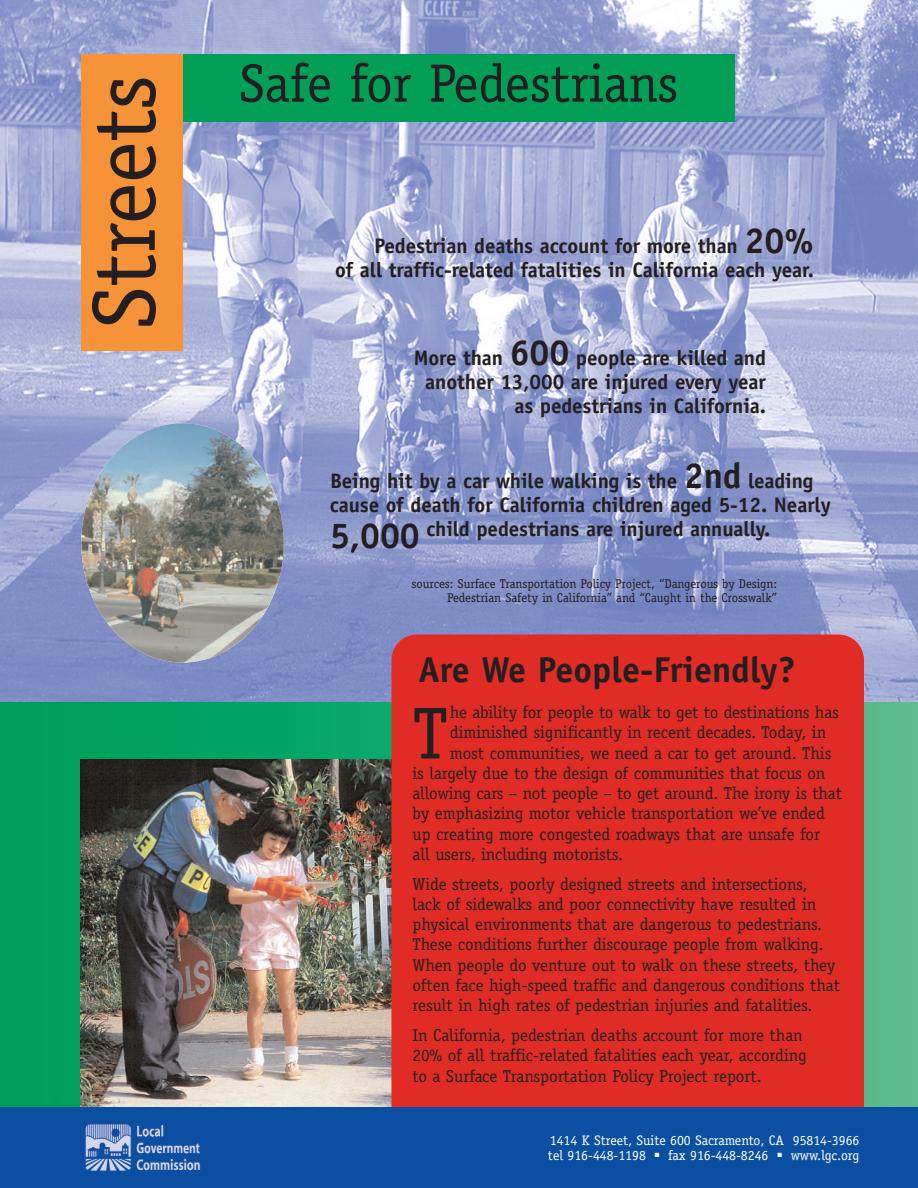
<style>
.page{position:relative;width:918px;height:1188px;background:#fff}
.page>*{position:absolute;margin:0;border:0;box-sizing:border-box;transform-origin:0 0}
.t1{font:90px "Officina Serif";letter-spacing:-.005em;color:#231f20}
.t2{font:73.65px "Officina Serif";color:#231f20}
.t3{font:54px "Officina Serif";letter-spacing:-.005em;color:#231f20}
.t4{font:700 36px "Officina Sans";color:#231f20}
.t5{font:700 21px/24px "Officina Sans";letter-spacing:-.005em;color:#231f20;text-align:right}
.t6{font:17.25px/20.2px "Officina Serif";letter-spacing:-.005em;color:#231f20}
.t7{font:13.8px/15px "Officina Serif";letter-spacing:-.005em;color:#fff}
.t8{font:12.75px/14.2px "Officina Serif";letter-spacing:-.005em;color:#231f20;text-align:right}
.s1{font-size:36px}
</style>
<div class="page">
<img style="left:0;top:0;width:918px;height:702px">
<div style="left:0;top:702px;width:7px;height:405px;background:#009e57"></div>
<div style="left:8px;top:702px;width:8px;height:405px;background:#009e58"></div>
<div style="left:17px;top:702px;width:8px;height:405px;background:#009e58"></div>
<div style="left:26px;top:702px;width:8px;height:405px;background:#009e59"></div>
<div style="left:35px;top:702px;width:8px;height:405px;background:#009f59"></div>
<div style="left:44px;top:702px;width:9px;height:405px;background:#009f5a"></div>
<div style="left:53px;top:702px;width:9px;height:405px;background:#009f59"></div>
<div style="left:62px;top:702px;width:9px;height:405px;background:#009f5a"></div>
<div style="left:71px;top:702px;width:9px;height:405px;background:#009f5a"></div>
<div style="left:81px;top:702px;width:8px;height:405px;background:#00a05b"></div>
<div style="left:90px;top:702px;width:8px;height:405px;background:#00a05b"></div>
<div style="left:99px;top:702px;width:8px;height:405px;background:#00a05c"></div>
<div style="left:108px;top:702px;width:8px;height:405px;background:#00a05d"></div>
<div style="left:117px;top:702px;width:8px;height:405px;background:#00a15d"></div>
<div style="left:126px;top:702px;width:8px;height:405px;background:#00a15e"></div>
<div style="left:135px;top:702px;width:8px;height:405px;background:#00a15e"></div>
<div style="left:144px;top:702px;width:8px;height:405px;background:#00a15f"></div>
<div style="left:153px;top:702px;width:8px;height:405px;background:#00a260"></div>
<div style="left:162px;top:702px;width:9px;height:405px;background:#00a260"></div>
<div style="left:171px;top:702px;width:9px;height:405px;background:#00a261"></div>
<div style="left:180px;top:702px;width:9px;height:405px;background:#00a261"></div>
<div style="left:189px;top:702px;width:9px;height:405px;background:#00a262"></div>
<div style="left:198px;top:702px;width:9px;height:405px;background:#00a362"></div>
<div style="left:208px;top:702px;width:8px;height:405px;background:#00a363"></div>
<div style="left:217px;top:702px;width:8px;height:405px;background:#00a363"></div>
<div style="left:226px;top:702px;width:8px;height:405px;background:#00a364"></div>
<div style="left:235px;top:702px;width:8px;height:405px;background:#00a465"></div>
<div style="left:244px;top:702px;width:8px;height:405px;background:#00a464"></div>
<div style="left:253px;top:702px;width:8px;height:405px;background:#00a464"></div>
<div style="left:262px;top:702px;width:8px;height:405px;background:#00a465"></div>
<div style="left:271px;top:702px;width:8px;height:405px;background:#00a465"></div>
<div style="left:280px;top:702px;width:8px;height:405px;background:#00a566"></div>
<div style="left:289px;top:702px;width:9px;height:405px;background:#01a566"></div>
<div style="left:298px;top:702px;width:9px;height:405px;background:#02a667"></div>
<div style="left:307px;top:702px;width:9px;height:405px;background:#03a668"></div>
<div style="left:316px;top:702px;width:9px;height:405px;background:#05a669"></div>
<div style="left:325px;top:702px;width:9px;height:405px;background:#06a669"></div>
<div style="left:335px;top:702px;width:8px;height:405px;background:#07a76a"></div>
<div style="left:344px;top:702px;width:8px;height:405px;background:#09a76b"></div>
<div style="left:353px;top:702px;width:8px;height:405px;background:#0aa76b"></div>
<div style="left:362px;top:702px;width:8px;height:405px;background:#0ba76b"></div>
<div style="left:371px;top:702px;width:8px;height:405px;background:#0da86c"></div>
<div style="left:380px;top:702px;width:8px;height:405px;background:#0ea86c"></div>
<svg style="left:389px;top:702px;width:3px;height:57px"></svg>
<div style="left:861px;top:702px;width:8px;height:405px;background:#59b98c"></div>
<div style="left:870px;top:702px;width:8px;height:405px;background:#5aba8d"></div>
<div style="left:879px;top:702px;width:8px;height:405px;background:#5bba8e"></div>
<div style="left:888px;top:702px;width:8px;height:405px;background:#5cbb8d"></div>
<div style="left:897px;top:702px;width:8px;height:405px;background:#5dbb8e"></div>
<div style="left:906px;top:702px;width:8px;height:405px;background:#5ebb8f"></div>
<hr style="left:915px;top:702px;width:3px;height:405px;background:#5fbc8f">
<img style="left:81px;top:759px;width:311px;height:348px">
<div style="left:392px;top:634px;width:472px;height:515px;background:#e12c26;border-radius:26px"></div>
<div style="left:0;top:1107px;width:918px;height:81px;background:#0a4fa2"></div>
<img style="left:85px;top:1124px;width:116px;height:47px">
<div style="left:181px;top:54px;width:554px;height:68px;background:#009e57"></div>
<div style="left:81px;top:54px;width:101px;height:297px;background:#f69238"></div>
<img style="left:81px;top:423px;width:203px;height:240px;border-radius:50%">
<h1 class="t1" style="left:90px;top:329px;width:255px;rotate:-90deg">Streets</h1>
<h3 class="t3" style="left:239px;top:63px;width:441px">Safe for Pedestrians</h3>
<p class="t5" style="left:335px;top:236px;width:480px">Pedestrian deaths account for more than <span class="s1">20%<br></span>of all traffic-related fatalities in California each year.</p>
<p class="t5" style="left:414px;top:348px;width:354px">More than <span class="s1">600</span> people are killed and another 13,000 are injured every year as pedestrians in California.</p>
<p class="t5" style="left:330px;top:470px;width:502px;text-align:left">Being hit by a car while walking is the <span class="s1">2nd</span> leading cause of death for California children aged 5-12. Nearly<br><span class="s1">5,000</span> child pedestrians are injured annually.</p>
<p class="t8" style="left:412px;top:577px;width:367px">sources: Surface Transportation Policy Project, “Dangerous by Design:<br>Pedestrian Safety in California” and “Caught in the Crosswalk”</p>
<h3 class="t4" style="left:418px;top:655px;width:379px">Are We People-Friendly?</h3>
<h2 class="t2" style="left:412px;top:706px;width:37px">T</h2>
<p class="t6" style="left:450px;top:703px;width:390px">he ability for people to walk to get to destinations has</p>
<p class="t6" style="left:450px;top:724px;width:378px">diminished significantly in recent decades. Today, in</p>
<p class="t6" style="left:450px;top:744px;width:383px">most communities, we need a car to get around. This</p>
<p class="t6" style="left:413px;top:764px;width:415px">is largely due to the design of communities that focus on</p>
<p class="t6" style="left:413px;top:784px;width:431px">allowing cars – not people – to get around. The irony is that</p>
<p class="t6" style="left:413px;top:805px;width:414px">by emphasizing motor vehicle transportation we’ve ended</p>
<p class="t6" style="left:413px;top:825px;width:409px">up creating more congested roadways that are unsafe for</p>
<p class="t6" style="left:413px;top:845px;width:212px">all users, including motorists.</p>
<p class="t6" style="left:413px;top:875px;width:429px">Wide streets, poorly designed streets and intersections, lack of sidewalks and poor connectivity have resulted in physical environments that are dangerous to pedestrians.<br>These conditions further discourage people from walking.<br>When people do venture out to walk on these streets, they often face high-speed traffic and dangerous conditions that result in high rates of pedestrian injuries and fatalities.</p>
<p class="t6" style="left:413px;top:1027px;width:396px">In California, pedestrian deaths account for more than<br>20% of all traffic-related fatalities each year, according to a Surface Transportation Policy Project report.</p>
<p class="t7" style="left:548px;top:1134px;width:313px">1414 K Street, Suite 600 Sacramento, CA 95814-3966 tel 916-448-1198</p>
<p class="t7" style="left:655px;top:1149px;width:115px">■ fax 916-448-8246</p>
<p class="t7" style="left:777px;top:1149px;width:84px">■ www.lgc.org</p>
</div>
